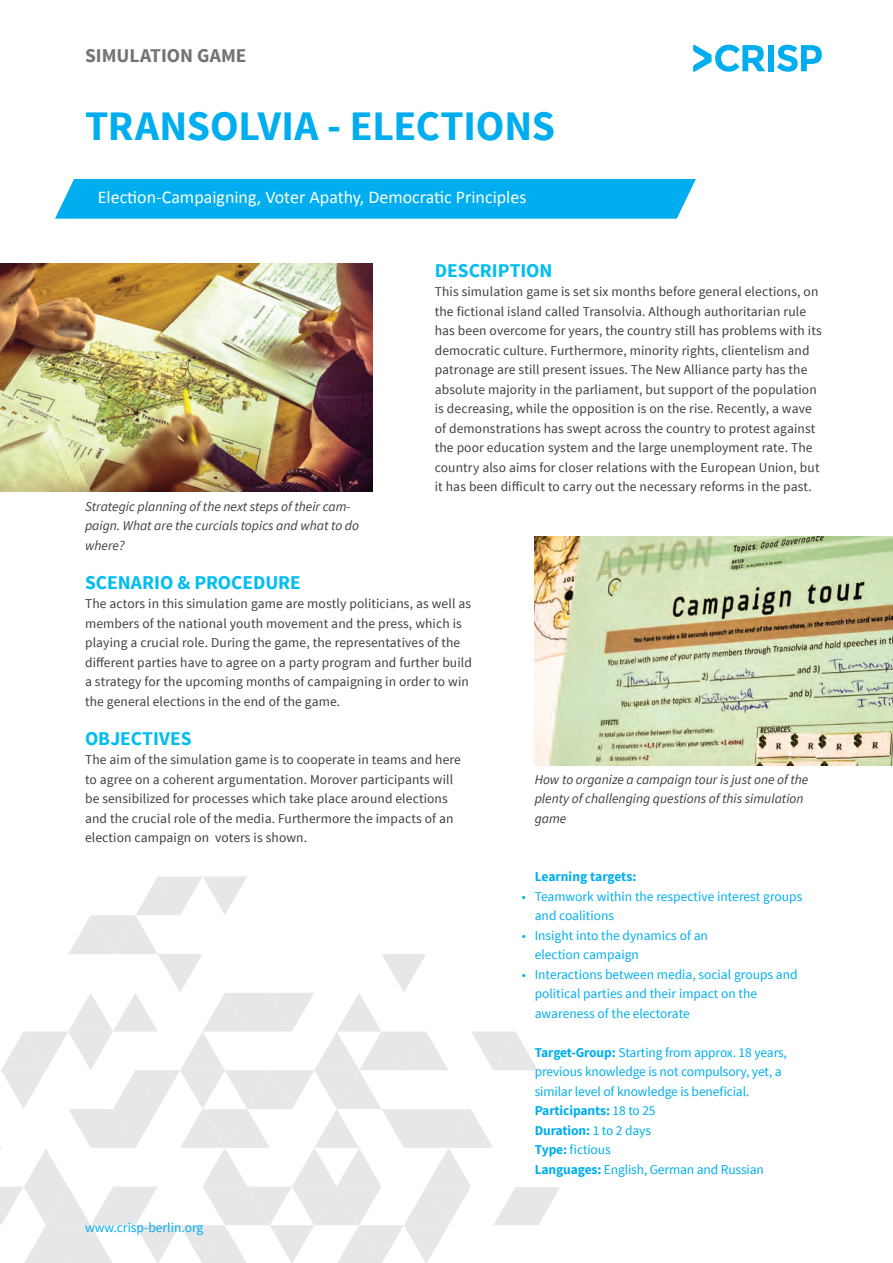
<style>
.page{position:relative;width:893px;height:1263px;background:#fff}
.page>*{position:absolute;margin:0;border:0;box-sizing:border-box;transform-origin:0 0}
.t1{font:700 42px "Source Sans Pro";letter-spacing:-.005em;color:#00aeef}
.t2{font:600 22.5px "Source Sans Pro";color:#fff}
.t3{font:700 19.5px "Source Sans Pro";color:#01bdf2}
.t4{font:700 19.5px "Source Sans Pro";color:#727376}
.t5{font:18px "Calibri";color:#fff}
.t6{font:13.5px/19.5px "Source Sans Pro";letter-spacing:.01em;color:#3e3e3f}
.t7{font:13.5px/19.5px "Source Sans Pro";color:#00aeef}
.t8{font:italic 13.5px/19.5px "Source Sans Pro";color:#3e3e3f}
.t9{font:700 13.5px "Source Sans Pro";color:#00aeef}
.s1{font-weight:700}
</style>
<div class="page">
<svg style="left:0;top:876px;width:560px;height:387px"></svg>
<div style="left:768px;top:45px;width:6px;height:26px;background:#00aeef"></div>
<svg style="left:777px;top:45px;width:45px;height:27px"></svg>
<svg style="left:693px;top:44px;width:72px;height:28px"></svg>
<img style="left:0;top:264px;width:372px;height:227px">
<img style="left:535px;top:537px;width:358px;height:229px">
<div style="left:55px;top:179px;width:641px;height:39px;background:#00aeef"></div>
<h3 class="t4" style="left:85px;top:43px;width:163px">SIMULATION GAME</h3>
<h1 class="t1" style="left:85px;top:99px;width:471px">TRANSOLVIA - ELECTIONS</h1>
<h2 class="t2" style="left:85px;top:184px;width:81px">Themen</h2>
<h3 class="t5" style="left:98px;top:185px;width:430px">Election-Campaigning, Voter Apathy, Democratic Principles</h3>
<p class="t8" style="left:85px;top:496px;width:276px">Strategic planning of the next steps of their cam&shy;paign. What are the curcials topics and what to do where?</p>
<h3 class="t3" style="left:435px;top:258px;width:119px">DESCRIPTION</h3>
<p class="t6" style="left:435px;top:282px;width:388px">This simulation game is set six months before general elections, on the fictional island called Transolvia. Although authoritarian rule has been overcome for years, the country still has problems with its democratic culture. Furthermore, minority rights, clientelism and patronage are still present issues. The New Alliance party has the absolute majority in the parliament, but support of the population is decreasing, while the opposition is on the rise. Recently, a wave of demonstrations has swept across the country to protest against the poor education system and the large unemployment rate. The country also aims for closer relations with the European Union, but it has been difficult to carry out the necessary reforms in the past.</p>
<h3 class="t3" style="left:85px;top:570px;width:217px">SCENARIO &amp; PROCEDURE</h3>
<p class="t6" style="left:85px;top:594px;width:388px">The actors in this simulation game are mostly politicians, as well as members of the national youth movement and the press, which is playing a crucial role. During the game, the representatives of the different parties have to agree on a party program and further build a strategy for the upcoming months of campaigning in order to win the general elections in the end of the game.</p>
<h3 class="t3" style="left:85px;top:726px;width:108px">OBJECTIVES</h3>
<p class="t6" style="left:85px;top:750px;width:377px">The aim of the simulation game is to cooperate in teams and here to agree on a coherent argumentation. Morover participants will be sensibilized for processes which take place around elections and the crucial role of the media. Furthermore the impacts of an election campaign on voters is shown.</p>
<p class="t7" style="left:85px;top:1218px;width:120px">www.crisp-berlin.org</p>
<p class="t8" style="left:535px;top:769px;width:275px">How to organize a campaign tour is just one of the plenty of challenging questions of this simulation game</p>
<p class="t9" style="left:535px;top:868px;width:103px">Learning targets:</p>
<p class="t7" style="left:535px;top:886px;width:269px;text-indent:-13px">• Teamwork within the respective interest groups and coalitions</p>
<p class="t7" style="left:535px;top:925px;width:175px;text-indent:-13px">• Insight into the dynamics of an election campaign</p>
<p class="t7" style="left:535px;top:964px;width:264px;text-indent:-13px">• Interactions between media, social groups and political parties and their impact on the awareness of the electorate</p>
<p class="t7" style="left:535px;top:1042px;width:254px"><span class="s1">Target-Group:</span> Starting from approx. 18 years, previous knowledge is not compulsory, yet, a similar level of knowledge is beneficial.<br><span class="s1">Participants:</span> 18 to 25<br><span class="s1">Duration:</span> 1 to 2 days<br><span class="s1">Type:</span> fictious<br><span class="s1">Languages:</span> English, German and Russian</p>
</div>
